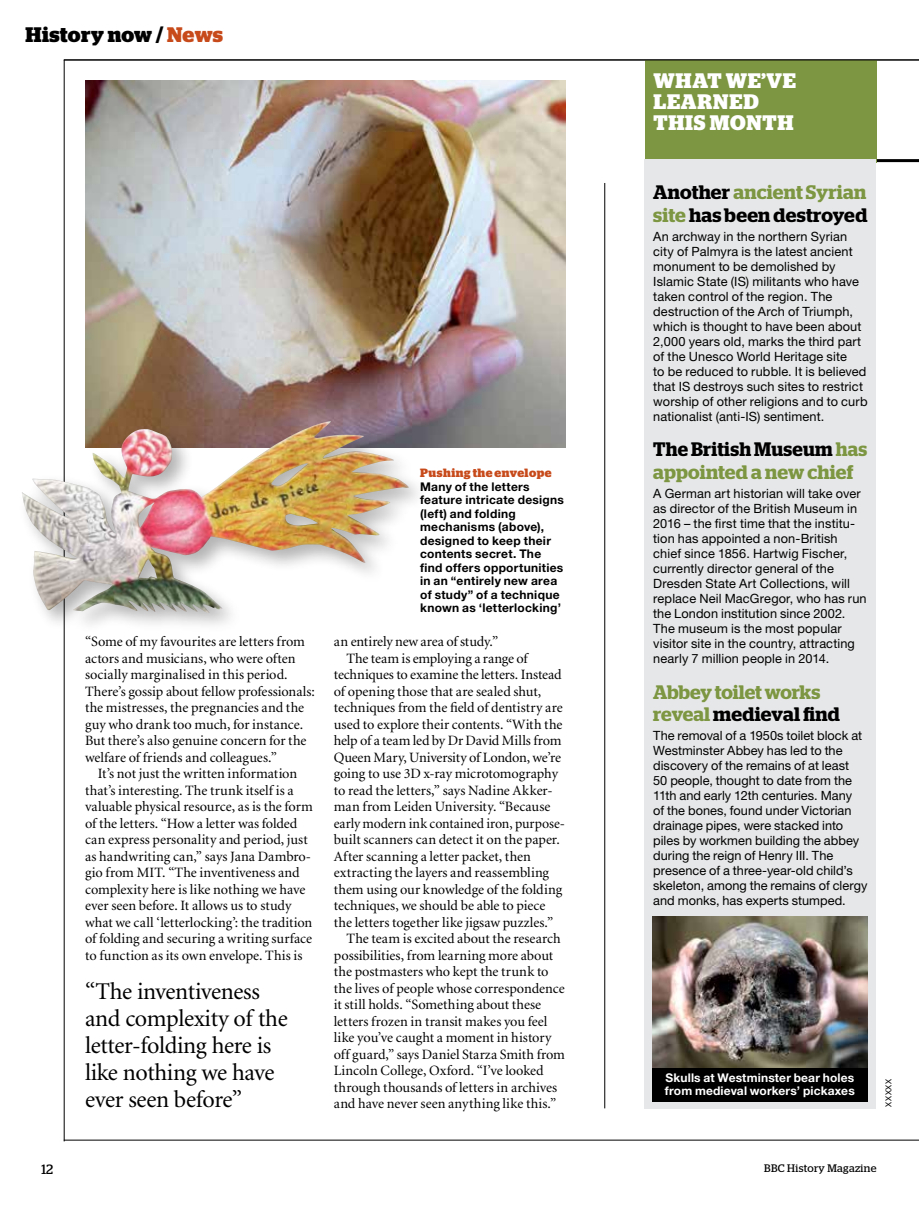
<style>
.page{position:relative;width:919px;height:1217px;background:#fff}
.page>*{position:absolute;margin:0;border:0;box-sizing:border-box;transform-origin:0 0}
.t1{font:24px/27px "Minion LT";letter-spacing:-.015em;color:#000}
.t2{font:700 21px/21px "Stag";letter-spacing:.04em;color:#fff}
.t3{font:700 21px "Stag";letter-spacing:.01em;color:#000}
.t4{font:600 19.5px/22.5px "Stag";letter-spacing:.005em;color:#7c9641}
.t5{font:600 19.5px/22.5px "Stag";letter-spacing:.01em;color:#000}
.t6{font:14.25px/16.5px "Minion LT";color:#000}
.t7{font:13.5px "Stag";color:#000}
.t8{font:12.75px/15px "Helvetica Neue";letter-spacing:.01em;color:#000}
.t9{font:700 12px/13.5px "Helvetica Neue";letter-spacing:.025em;color:#000}
.t10{font:700 12px/13.5px "Helvetica Neue";letter-spacing:.01em;color:#fff}
.t11{font:700 12px "Stag";letter-spacing:.035em;color:#c74a1b}
.t12{font:10.8px "Stag";letter-spacing:.03em;color:#000}
.t13{font:8.25px "Helvetica Neue";letter-spacing:.08em;color:#000}
.s1{color:#c74a1b}
.s2{color:#7c9641}
.s3{color:#000}
</style>
<div class="page">
<hr style="left:64px;top:60px;width:1px;height:1081px;background:#000">
<img style="left:85px;top:80px;width:480px;height:368px">
<hr style="left:64px;top:1139px;width:854px;height:1px;background:#000">
<hr style="left:785px;top:159px;width:133px;height:3px;background:#000">
<div style="left:644px;top:60px;width:232px;height:103px;background:#7c9641"></div>
<div style="left:644px;top:160px;width:232px;height:948px;background:#e6e7e8"></div>
<img style="left:652px;top:916px;width:215px;height:151px">
<div style="left:652px;top:1067px;width:215px;height:34px;background:#000"></div>
<hr style="left:604px;top:183px;width:1px;height:925px;background:#000">
<hr style="left:64px;top:60px;width:854px;height:1px;background:#000">
<div style="left:17px;top:416px;width:413px;height:218px;background:#000;opacity:.3"></div>
<img style="left:22px;top:429px;width:273px;height:182px">
<h2 class="t3" style="left:26px;top:23px;width:199px">History now / <span class="s1">News</span></h2>
<h2 class="t2" style="left:653px;top:70px;width:144px">WHAT WE’VE<br>LEARNED<br>THIS MONTH</h2>
<p class="t6" style="left:85px;top:633px;width:231px">“Some of my favourites are letters from actors and musicians, who were often socially marginalised in this period.<br>There’s gossip about fellow professionals: the mistresses, the pregnancies and the guy who drank too much, for instance.<br>But there’s also genuine concern for the welfare of friends and colleagues.”</p>
<p class="t6" style="left:85px;top:765px;width:229px;text-indent:13px">It’s not just the written information that’s interesting. The trunk itself is a valuable physical resource, as is the form of the letters. “How a letter was folded can express personality and period, just as handwriting can,” says Jana Dambro&shy;gio from MIT. “The inventiveness and complexity here is like nothing we have ever seen before. It allows us to study what we call ‘letterlocking’: the tradition of folding and securing a writing surface to function as its own envelope. This is</p>
<h1 class="t1" style="left:85px;top:978px;width:204px">“The inventiveness and complexity of the letter-folding here is like nothing we have ever seen before”</h1>
<p class="t11" style="left:420px;top:466px;width:133px">Pushing the envelope</p>
<p class="t9" style="left:420px;top:479px;width:145px">Many of the letters feature intricate designs (left) and folding mechanisms (above), designed to keep their contents secret. The find offers opportunities in an “entirely new area of study” of a technique known as ‘letterlocking’</p>
<p class="t6" style="left:334px;top:633px;width:166px">an entirely new area of study.”</p>
<p class="t6" style="left:346px;top:650px;width:183px">The team is employing a range of</p>
<p class="t6" style="left:334px;top:666px;width:229px">techniques to examine the letters. Instead</p>
<p class="t6" style="left:334px;top:683px;width:209px">of opening those that are sealed shut,</p>
<p class="t6" style="left:334px;top:699px;width:230px">techniques from the field of dentistry are</p>
<p class="t6" style="left:334px;top:716px;width:230px">used to explore their contents. “With the</p>
<p class="t6" style="left:334px;top:732px;width:229px">help of a team led by Dr David Mills from</p>
<p class="t6" style="left:334px;top:749px;width:229px">Queen Mary, University of London, we’re</p>
<p class="t6" style="left:334px;top:765px;width:226px">going to use 3D x-ray microtomography</p>
<p class="t6" style="left:334px;top:782px;width:220px">to read the letters,” says Nadine Akker-</p>
<p class="t6" style="left:334px;top:798px;width:218px">man from Leiden University. “Because</p>
<p class="t6" style="left:334px;top:815px;width:233px">early modern ink contained iron, purpose-</p>
<p class="t6" style="left:334px;top:831px;width:228px">built scanners can detect it on the paper.</p>
<p class="t6" style="left:334px;top:848px;width:198px">After scanning a letter packet, then</p>
<p class="t6" style="left:334px;top:864px;width:217px">extracting the layers and reassembling</p>
<p class="t6" style="left:334px;top:881px;width:230px">them using our knowledge of the folding</p>
<p class="t6" style="left:334px;top:897px;width:213px">techniques, we should be able to piece</p>
<p class="t6" style="left:334px;top:914px;width:221px">the letters together like jigsaw puzzles.”</p>
<p class="t6" style="left:346px;top:930px;width:215px">The team is excited about the research</p>
<p class="t6" style="left:334px;top:947px;width:221px">possibilities, from learning more about</p>
<p class="t6" style="left:334px;top:963px;width:216px">the postmasters who kept the trunk to</p>
<p class="t6" style="left:334px;top:980px;width:232px">the lives of people whose correspondence</p>
<p class="t6" style="left:334px;top:996px;width:209px">it still holds. “Something about these</p>
<p class="t6" style="left:334px;top:1013px;width:215px">letters frozen in transit makes you feel</p>
<p class="t6" style="left:334px;top:1029px;width:219px">like you’ve caught a moment in history</p>
<p class="t6" style="left:334px;top:1046px;width:233px">off guard,” says Daniel Starza Smith from</p>
<p class="t6" style="left:334px;top:1062px;width:211px">Lincoln College, Oxford. “I’ve looked</p>
<p class="t6" style="left:334px;top:1079px;width:225px">through thousands of letters in archives</p>
<p class="t6" style="left:334px;top:1095px;width:224px">and have never seen anything like this.”</p>
<h3 class="t5" style="left:653px;top:181px;width:216px">Another <span class="s2">ancient Syrian site</span> has been destroyed</h3>
<p class="t8" style="left:653px;top:229px;width:216px">An archway in the northern Syrian city of Palmyra is the latest ancient monument to be demolished by Islamic State (IS) militants who have taken control of the region. The destruction of the Arch of Triumph, which is thought to have been about 2,000 years old, marks the third part of the Unesco World Heritage site<br>to be reduced to rubble. It is believed that IS destroys such sites to restrict worship of other religions and to curb nationalist (anti-IS) sentiment.</p>
<h3 class="t4" style="left:653px;top:438px;width:215px"><span class="s3">The British Museum</span> has appointed a new chief</h3>
<p class="t8" style="left:653px;top:486px;width:215px">A German art historian will take over as director of the British Museum in 2016 – the first time that the institu&shy;tion has appointed a non-British chief since 1856. Hartwig Fischer, currently director general of the Dresden State Art Collections, will replace Neil MacGregor, who has run the London institution since 2002.<br>The museum is the most popular visitor site in the country, attracting nearly 7 million people in 2014.</p>
<h3 class="t4" style="left:653px;top:680px;width:188px">Abbey toilet works reveal <span class="s3">medieval find</span></h3>
<p class="t8" style="left:653px;top:728px;width:216px">The removal of a 1950s toilet block at Westminster Abbey has led to the discovery of the remains of at least<br>50 people, thought to date from the 11th and early 12th centuries. Many<br>of the bones, found under Victorian drainage pipes, were stacked into piles by workmen building the abbey during the reign of Henry III. The presence of a three-year-old child’s skeleton, among the remains of clergy and monks, has experts stumped.</p>
<p class="t10" style="left:665px;top:1070px;width:191px">Skulls at Westminster bear holes from medieval workers’ pickaxes</p>
<p class="t13" style="left:883px;top:1106px;width:29px;rotate:-90deg">XXXXX</p>
<p class="t7" style="left:41px;top:1161px;width:13px">12</p>
<p class="t12" style="left:764px;top:1161px;width:114px">BBC History Magazine</p>
</div>
